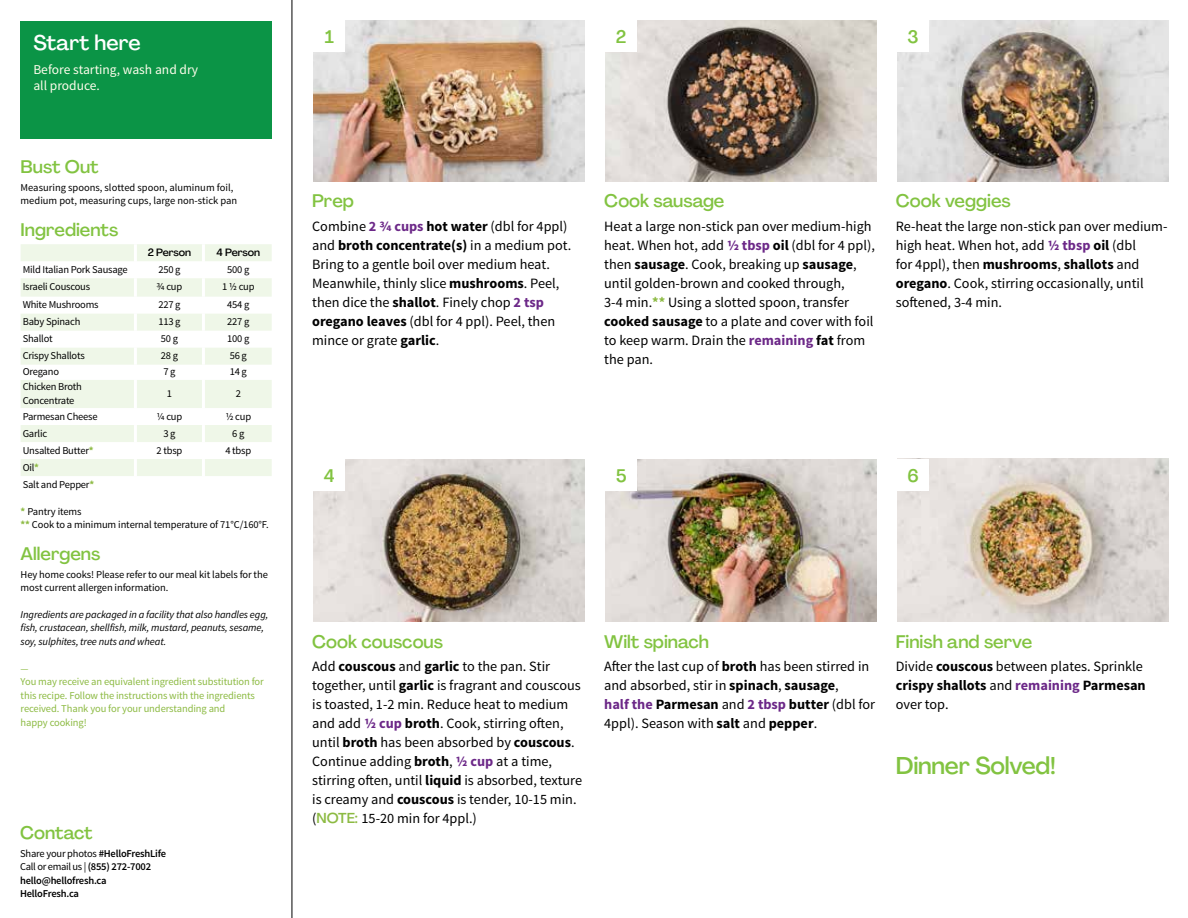
<style>
.page{position:relative;width:1188px;height:918px;background:#fff}
.page>*{position:absolute;margin:0;border:0;box-sizing:border-box;transform-origin:0 0}
.t1{font:500 24px "Agrandir";letter-spacing:-.01em;color:#82c341}
.t2{font:500 21px "Agrandir";color:#fff}
.t3{font:500 18px "Agrandir";color:#82c341}
.t4{font:14.25px/19px "Source Sans Pro";color:#000}
.t5{font:13.5px/16.2px "Source Sans Pro";color:#fffdec}
.t6{font:10.5px/13.5px "Source Sans Pro";letter-spacing:-.02em;color:#000}
.t7{font:10.5px/13.5px "Source Sans Pro";letter-spacing:-.01em;color:#8cba42}
.t8{font:italic 10.5px/13.5px "Source Sans Pro";letter-spacing:-.01em;color:#000}
.t9{font:600 10.5px/13.5px "Source Sans Pro";letter-spacing:-.02em;color:#000}
.t10{font:10.5px/13.5px "Source Sans Pro";color:#000}
.t11{font:500 10.5px "Agrandir";letter-spacing:-.01em;color:#000}
.t12{font:italic 10.5px "Source Sans Pro";color:#8cba42}
.s1{font-weight:700;color:#8cba42}
.s2{font-weight:400}
.s3{font-weight:700;color:#6c2888}
.s4{font-weight:700}
.s5{font-family:"Agrandir";font-weight:500;color:#8cba42}
</style>
<div class="page">
<hr style="left:292px;top:0;width:1px;height:918px;background:#000">
<svg style="left:21px;top:244px;width:251px;height:232px;fill:#eff7e8"></svg>
<hr style="left:134px;top:244px;width:3px;height:17px;background:#fff">
<hr style="left:202px;top:244px;width:3px;height:17px;background:#fff">
<hr style="left:134px;top:261px;width:3px;height:17px;background:#fff">
<hr style="left:202px;top:261px;width:3px;height:17px;background:#fff">
<hr style="left:134px;top:278px;width:3px;height:19px;background:#fff">
<hr style="left:202px;top:278px;width:3px;height:19px;background:#fff">
<hr style="left:134px;top:297px;width:3px;height:17px;background:#fff">
<hr style="left:202px;top:297px;width:3px;height:17px;background:#fff">
<hr style="left:134px;top:314px;width:3px;height:17px;background:#fff">
<hr style="left:202px;top:314px;width:3px;height:17px;background:#fff">
<hr style="left:134px;top:331px;width:3px;height:17px;background:#fff">
<hr style="left:202px;top:331px;width:3px;height:17px;background:#fff">
<hr style="left:134px;top:348px;width:3px;height:17px;background:#fff">
<hr style="left:202px;top:348px;width:3px;height:17px;background:#fff">
<hr style="left:134px;top:365px;width:3px;height:15px;background:#fff">
<hr style="left:202px;top:365px;width:3px;height:15px;background:#fff">
<hr style="left:134px;top:380px;width:3px;height:28px;background:#fff">
<hr style="left:202px;top:380px;width:3px;height:28px;background:#fff">
<hr style="left:134px;top:408px;width:3px;height:17px;background:#fff">
<hr style="left:202px;top:408px;width:3px;height:17px;background:#fff">
<hr style="left:134px;top:425px;width:3px;height:17px;background:#fff">
<hr style="left:202px;top:425px;width:3px;height:17px;background:#fff">
<hr style="left:134px;top:442px;width:3px;height:17px;background:#fff">
<hr style="left:202px;top:442px;width:3px;height:17px;background:#fff">
<hr style="left:134px;top:459px;width:3px;height:17px;background:#fff">
<hr style="left:202px;top:459px;width:3px;height:17px;background:#fff">
<div style="left:21px;top:21px;width:251px;height:117px;background:#0b9446"></div>
<img style="left:313px;top:459px;width:272px;height:162px">
<div style="left:313px;top:459px;width:32px;height:32px;background:#fff"></div>
<img style="left:605px;top:459px;width:272px;height:162px">
<div style="left:605px;top:459px;width:32px;height:32px;background:#fff"></div>
<img style="left:897px;top:459px;width:272px;height:162px">
<div style="left:897px;top:459px;width:32px;height:32px;background:#fff"></div>
<img style="left:313px;top:20px;width:272px;height:161px">
<div style="left:313px;top:20px;width:32px;height:32px;background:#fff"></div>
<img style="left:605px;top:20px;width:272px;height:161px">
<div style="left:605px;top:20px;width:32px;height:32px;background:#fff"></div>
<img style="left:897px;top:20px;width:272px;height:161px">
<div style="left:897px;top:20px;width:32px;height:32px;background:#fff"></div>
<h2 class="t2" style="left:33px;top:29px;width:109px">Start here</h2>
<p class="t5" style="left:33px;top:62px;width:166px">Before starting, wash and dry all produce.</p>
<p class="t3" style="left:21px;top:156px;width:80px">Bust Out</p>
<p class="t10" style="left:21px;top:181px;width:218px">Measuring spoons, slotted spoon, aluminum foil, medium pot, measuring cups, large non-stick pan</p>
<p class="t3" style="left:21px;top:218px;width:99px">Ingredients</p>
<p class="t11" style="left:148px;top:246px;width:45px">2 Person</p>
<p class="t11" style="left:217px;top:246px;width:45px">4 Person</p>
<p class="t6" style="left:23px;top:263px;width:106px">Mild Italian Pork Sausage</p>
<p class="t6" style="left:158px;top:263px;width:24px">250 g</p>
<p class="t6" style="left:227px;top:263px;width:24px">500 g</p>
<p class="t6" style="left:23px;top:280px;width:69px">Israeli Couscous</p>
<p class="t6" style="left:157px;top:280px;width:27px">3/4 cup</p>
<p class="t6" style="left:222px;top:280px;width:34px">1 1/2 cup</p>
<p class="t6" style="left:23px;top:298px;width:77px">White Mushrooms</p>
<p class="t6" style="left:158px;top:298px;width:24px">227 g</p>
<p class="t6" style="left:227px;top:298px;width:24px">454 g</p>
<p class="t6" style="left:23px;top:315px;width:59px">Baby Spinach</p>
<p class="t6" style="left:158px;top:315px;width:24px">113 g</p>
<p class="t6" style="left:227px;top:315px;width:24px">227 g</p>
<p class="t6" style="left:23px;top:332px;width:32px">Shallot</p>
<p class="t6" style="left:161px;top:332px;width:19px">50 g</p>
<p class="t6" style="left:227px;top:332px;width:24px">100 g</p>
<p class="t6" style="left:23px;top:349px;width:64px">Crispy Shallots</p>
<p class="t6" style="left:161px;top:349px;width:19px">28 g</p>
<p class="t6" style="left:230px;top:349px;width:19px">56 g</p>
<p class="t6" style="left:23px;top:365px;width:38px">Oregano</p>
<p class="t6" style="left:163px;top:365px;width:14px">7 g</p>
<p class="t6" style="left:230px;top:365px;width:19px">14 g</p>
<p class="t6" style="left:23px;top:380px;width:61px">Chicken Broth<br>Concentrate</p>
<p class="t6" style="left:167px;top:387px;width:7px">1</p>
<p class="t6" style="left:236px;top:387px;width:7px">2</p>
<p class="t6" style="left:23px;top:409px;width:76px">Parmesan Cheese</p>
<p class="t6" style="left:157px;top:409px;width:27px">1/4 cup</p>
<p class="t6" style="left:225px;top:409px;width:27px">1/2 cup</p>
<p class="t6" style="left:23px;top:426px;width:26px">Garlic</p>
<p class="t6" style="left:163px;top:426px;width:14px">3 g</p>
<p class="t6" style="left:232px;top:426px;width:14px">6 g</p>
<p class="t6" style="left:23px;top:444px;width:72px">Unsalted Butter<span class="s1">*</span></p>
<p class="t6" style="left:156px;top:443px;width:27px">2 tbsp</p>
<p class="t6" style="left:225px;top:443px;width:27px">4 tbsp</p>
<p class="t6" style="left:23px;top:459px;width:73px;line-height:17px">Oil<span class="s1">*<br></span>Salt and Pepper<span class="s1">*</span></p>
<p class="t6" style="left:21px;top:505px;width:250px"><span class="s1">*</span> Pantry items<br><span class="s1">**</span> Cook to a minimum internal temperature of 71°C/160°F.</p>
<p class="t3" style="left:21px;top:543px;width:81px">Allergens</p>
<p class="t6" style="left:21px;top:568px;width:249px">Hey home cooks! Please refer to our meal kit labels for the most current allergen information.</p>
<p class="t8" style="left:21px;top:608px;width:249px">Ingredients are packaged in a facility that also handles egg, fish, crustacean, shellfish, milk, mustard, peanuts, sesame, soy, sulphites, tree nuts and wheat.</p>
<p class="t12" style="left:21px;top:662px;width:10px">—</p>
<p class="t7" style="left:21px;top:675px;width:245px">You may receive an equivalent ingredient substitution for this recipe. Follow the instructions with the ingredients received. Thank you for your understanding and<br>happy cooking!</p>
<p class="t3" style="left:20px;top:822px;width:74px">Contact</p>
<p class="t9" style="left:20px;top:847px;width:147px"><span class="s2">Share your photos</span> #HelloFreshLife<br><span class="s2">Call or email us |</span> (855) 272-7002 hello@hellofresh.ca<br>HelloFresh.ca</p>
<p class="t3" style="left:325px;top:26px;width:11px">1</p>
<p class="t3" style="left:616px;top:25px;width:12px">2</p>
<p class="t3" style="left:908px;top:25px;width:13px">3</p>
<p class="t3" style="left:312px;top:190px;width:43px">Prep</p>
<p class="t4" style="left:312px;top:217px;width:261px">Combine <span class="s3">2 3/4 cups</span> <span class="s4">hot water</span> (dbl for 4ppl) and <span class="s4">broth concentrate(s)</span> in a medium pot.<br>Bring to a gentle boil over medium heat.<br>Meanwhile, thinly slice <span class="s4">mushrooms</span>. Peel, then dice the <span class="s4">shallot</span>. Finely chop <span class="s3">2 tsp </span><span class="s4">oregano leaves</span> (dbl for 4 ppl). Peel, then mince or grate <span class="s4">garlic</span>.</p>
<p class="t3" style="left:604px;top:190px;width:122px">Cook sausage</p>
<p class="t4" style="left:604px;top:217px;width:272px">Heat a large non-stick pan over medium-high heat. When hot, add <span class="s3">1/2 tbsp</span> <span class="s4">oil</span> (dbl for 4 ppl), then <span class="s4">sausage</span>. Cook, breaking up <span class="s4">sausage</span>, until golden-brown and cooked through,<br>3-4 min.<span class="s1">**</span> Using a slotted spoon, transfer <span class="s4">cooked sausage</span> to a plate and cover with foil to keep warm. Drain the <span class="s3">remaining</span> <span class="s4">fat</span> from the pan.</p>
<p class="t3" style="left:896px;top:190px;width:116px">Cook veggies</p>
<p class="t4" style="left:896px;top:217px;width:273px">Re-heat the large non-stick pan over medium&shy;high heat. When hot, add <span class="s3">1/2 tbsp</span> <span class="s4">oil</span> (dbl<br>for 4ppl), then <span class="s4">mushrooms</span>, <span class="s4">shallots</span> and <span class="s4">oregano</span>. Cook, stirring occasionally, until softened, 3-4 min.</p>
<p class="t3" style="left:324px;top:465px;width:12px">4</p>
<p class="t3" style="left:616px;top:465px;width:12px">5</p>
<p class="t3" style="left:907px;top:464px;width:13px">6</p>
<p class="t3" style="left:312px;top:630px;width:132px">Cook couscous</p>
<p class="t4" style="left:312px;top:657px;width:272px">Add <span class="s4">couscous</span> and <span class="s4">garlic</span> to the pan. Stir together, until <span class="s4">garlic</span> is fragrant and couscous is toasted, 1-2 min. Reduce heat to medium and add <span class="s3">1/2 cup</span> <span class="s4">broth</span>. Cook, stirring often, until <span class="s4">broth</span> has been absorbed by <span class="s4">couscous</span>.<br>Continue adding <span class="s4">broth</span>, <span class="s3">1/2 cup</span> at a time, stirring often, until <span class="s4">liquid</span> is absorbed, texture is creamy and <span class="s4">couscous</span> is tender, 10-15 min. (<span class="s5">NOTE:</span> 15-20 min for 4ppl.)</p>
<p class="t3" style="left:604px;top:630px;width:106px">Wilt spinach</p>
<p class="t4" style="left:604px;top:657px;width:273px">After the last cup of <span class="s4">broth</span> has been stirred in and absorbed, stir in <span class="s4">spinach</span>, <span class="s4">sausage</span>,<br><span class="s3">half the</span> <span class="s4">Parmesan</span> and <span class="s3">2 tbsp</span> <span class="s4">butter</span> (dbl for 4ppl). Season with <span class="s4">salt</span> and <span class="s4">pepper</span>.</p>
<p class="t3" style="left:896px;top:630px;width:138px">Finish and serve</p>
<p class="t4" style="left:896px;top:657px;width:252px">Divide <span class="s4">couscous</span> between plates. Sprinkle <span class="s4">crispy shallots</span> and <span class="s3">remaining</span> <span class="s4">Parmesan </span>over top.</p>
<h1 class="t1" style="left:896px;top:751px;width:162px">Dinner Solved!</h1>
</div>
